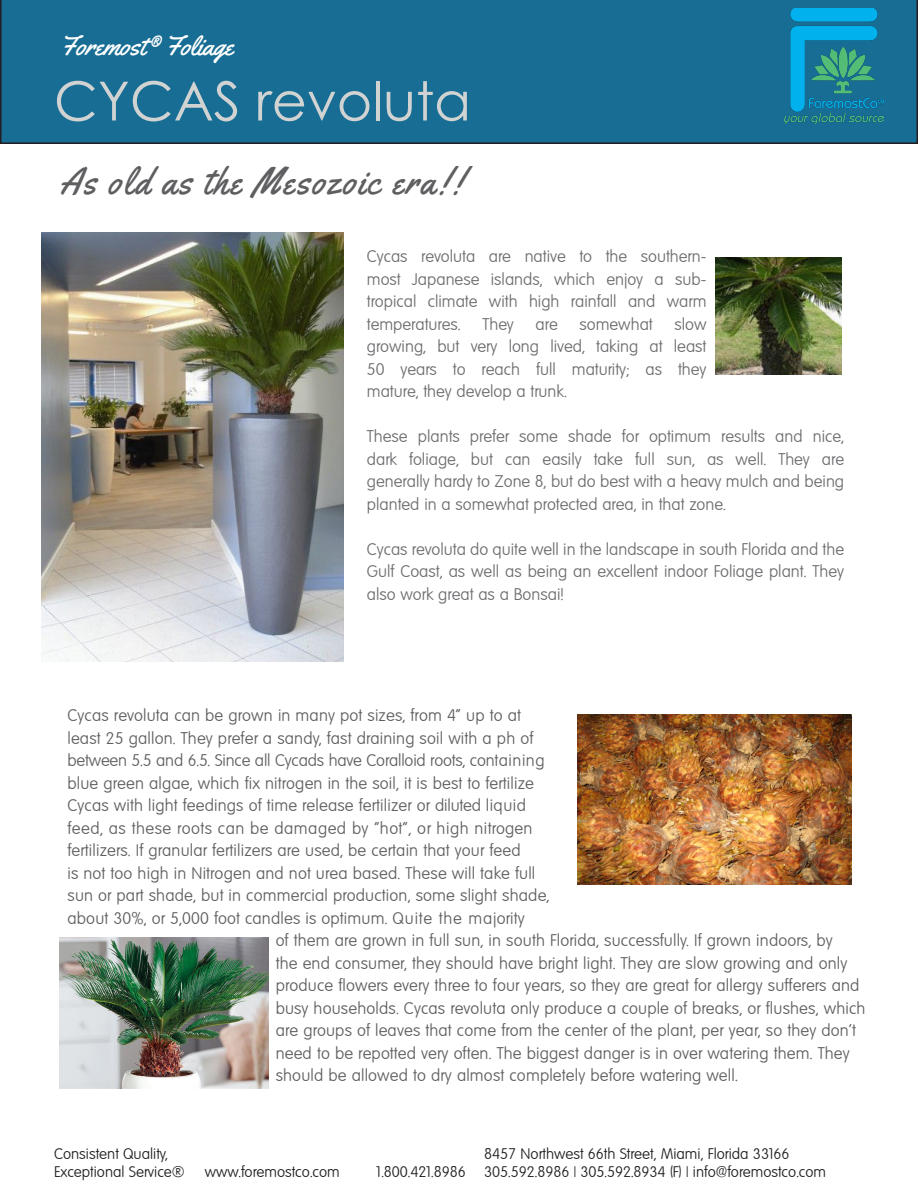
<style>
.page{position:relative;width:918px;height:1188px;background:#fff}
.page>*{position:absolute;margin:0;border:0;box-sizing:border-box;transform-origin:0 0}
.t1{font:54px "Century Gothic";color:#d1d3d3}
.t2{font:38.1px "Yellowtail";letter-spacing:.06em;color:#5f5f62;scale:.94 1}
.t3{font:27px "Yellowtail";color:#fff}
.t4{font:16.5px "Elementary SF";letter-spacing:.01em;color:#5f5f62}
.t5{font:16.5px/22.5px "Elementary SF";color:#6c6d70;text-align:justify}
.t6{font:16.5px "Elementary SF";letter-spacing:-.01em;color:#5f5f62}
.t7{font:16.5px "Elementary SF";letter-spacing:.03em;color:#5f5f62}
.t8{font:15px "Elementary SF";color:#231f20}
</style>
<div class="page">
<div style="left:0;top:0;width:918px;height:144px;background:#176d93"></div>
<img style="left:785px;top:8px;width:99px;height:116px">
<img style="left:41px;top:233px;width:303px;height:428px">
<img style="left:59px;top:938px;width:209px;height:151px">
<img style="left:577px;top:715px;width:275px;height:170px">
<img style="left:716px;top:257px;width:126px;height:117px">
<p class="t3" style="left:60px;top:29px;width:175px">Foremost® Foliage</p>
<p class="t1" style="left:54px;top:63px;width:419px">CYCAS revoluta</p>
<p class="t2" style="left:60px;top:157px;width:430px">As old as the Mesozoic era!!</p>
<p class="t5" style="left:367px;top:246px;width:341px">Cycas revoluta are native to the southern&shy;most Japanese islands, which enjoy a sub&shy;tropical climate with high rainfall and warm temperatures.</p>
<p class="t5" style="left:367px;top:313px;width:341px;text-indent:308px">slow growing, but very long lived, taking at least 50 years to reach full maturity; as they mature, they develop a trunk.</p>
<p class="t5" style="left:367px;top:426px;width:479px">These plants prefer some shade for optimum results and nice, dark foliage, but can easily take full sun, as well. They are generally hardy to Zone 8, but do best with a heavy mulch and being planted in a somewhat protected area, in that zone.</p>
<p class="t5" style="left:367px;top:538px;width:479px">Cycas revoluta do quite well in the landscape in south Florida and the Gulf Coast, as well as being an excellent indoor Foliage plant. They also work great as a Bonsai!</p>
<p class="t5" style="left:482px;top:313px;width:33px">They</p>
<p class="t5" style="left:536px;top:313px;width:24px">are</p>
<p class="t5" style="left:579px;top:313px;width:75px">somewhat</p>
<p class="t4" style="left:68px;top:706px;width:455px">Cycas revoluta can be grown in many pot sizes, from 4” up to at</p>
<p class="t4" style="left:68px;top:729px;width:467px">least 25 gallon. They prefer a sandy, fast draining soil with a ph of</p>
<p class="t6" style="left:68px;top:751px;width:479px">between 5.5 and 6.5. Since all Cycads have Coralloid roots, containing</p>
<p class="t4" style="left:68px;top:774px;width:468px">blue green algae, which fix nitrogen in the soil, it is best to fertilize</p>
<p class="t4" style="left:68px;top:796px;width:460px">Cycas with light feedings of time release fertilizer or diluted liquid</p>
<p class="t7" style="left:68px;top:819px;width:466px">feed, as these roots can be damaged by “hot”, or high nitrogen</p>
<p class="t4" style="left:68px;top:841px;width:455px">fertilizers. If granular fertilizers are used, be certain that your feed</p>
<p class="t4" style="left:68px;top:864px;width:469px">is not too high in Nitrogen and not urea based. These will take full</p>
<p class="t4" style="left:68px;top:886px;width:484px">sun or part shade, but in commercial production, some slight shade,</p>
<p class="t4" style="left:68px;top:909px;width:459px">about 30%, or 5,000 foot candles is optimum. Quite the majority</p>
<p class="t4" style="left:276px;top:931px;width:559px">of them are grown in full sun, in south Florida, successfully. If grown indoors, by</p>
<p class="t4" style="left:276px;top:954px;width:573px">the end consumer, they should have bright light. They are slow growing and only</p>
<p class="t4" style="left:276px;top:976px;width:585px">produce flowers every three to four years, so they are great for allergy sufferers and</p>
<p class="t4" style="left:276px;top:999px;width:591px">busy households. Cycas revoluta only produce a couple of breaks, or flushes, which</p>
<p class="t4" style="left:276px;top:1021px;width:582px">are groups of leaves that come from the center of the plant, per year, so they don’t</p>
<p class="t4" style="left:276px;top:1044px;width:576px">need to be repotted very often. The biggest danger is in over watering them. They</p>
<p class="t4" style="left:276px;top:1066px;width:464px">should be allowed to dry almost completely before watering well.</p>
<p class="t8" style="left:54px;top:1146px;width:115px">Consistent Quality,</p>
<p class="t8" style="left:54px;top:1164px;width:132px">Exceptional Service®</p>
<p class="t8" style="left:205px;top:1164px;width:136px">www.foremostco.com</p>
<p class="t8" style="left:375px;top:1164px;width:92px">1.800.421.8986</p>
<p class="t8" style="left:484px;top:1146px;width:307px">8457 Northwest 66th Street, Miami, Florida 33166</p>
<p class="t8" style="left:484px;top:1164px;width:343px">305.592.8986 | 305.592.8934 (F) | info@foremostco.com</p>
</div>
